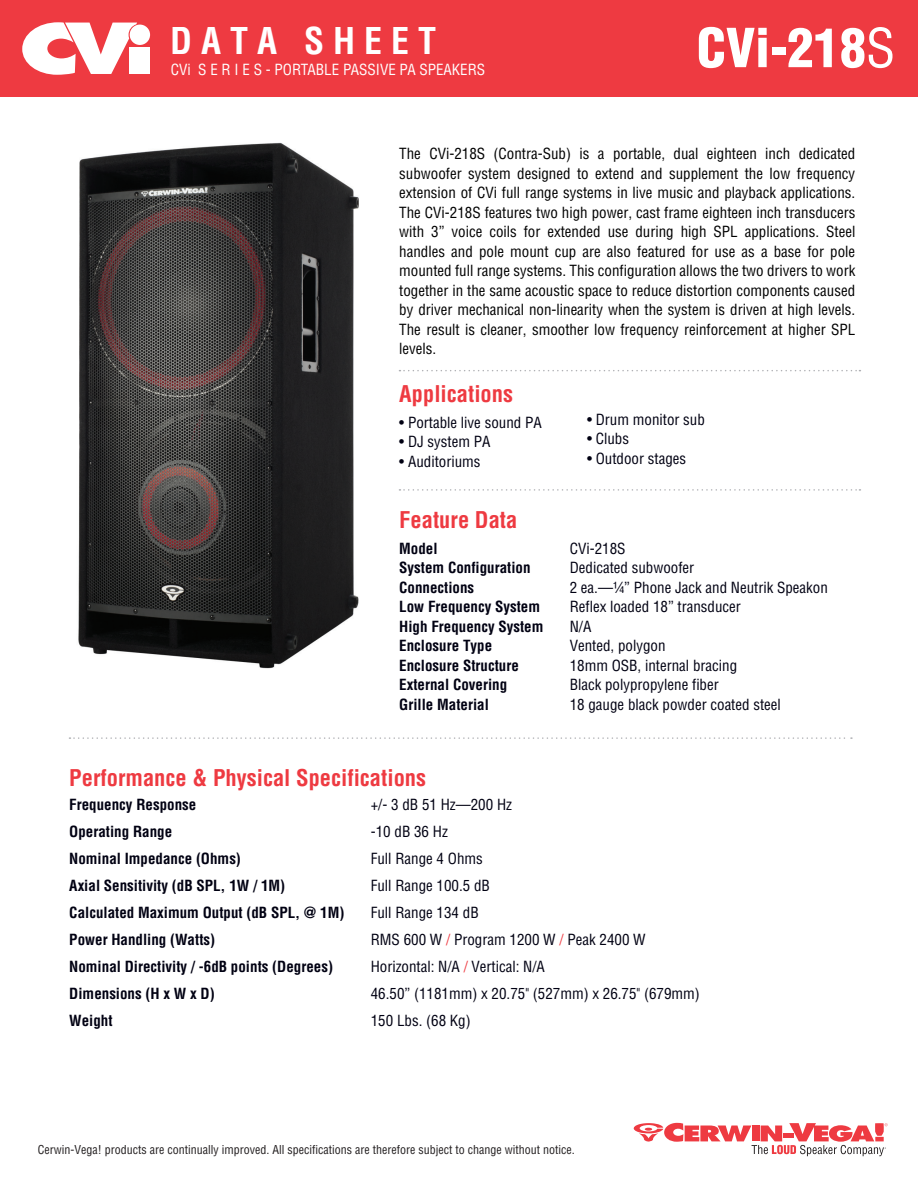
<style>
.page{position:relative;width:918px;height:1188px;background:#fff}
.page>*{position:absolute;margin:0;border:0;box-sizing:border-box;transform-origin:0 0}
.t1{font:900 condensed 52.5px "Helvetica";color:#fff}
.t2{font:700 condensed 36px "Helvetica";color:#fff}
.t3{font:700 condensed 22.5px "Helvetica";color:#ee3a41}
.t4{font:condensed 15px/19.5px "Helvetica";color:#000;text-align:justify}
.t5{font:condensed 15px/27px "Helvetica";color:#000012}
.t6{font:700 condensed 15px/19.5px "Helvetica";color:#000012}
.t7{font:condensed 15px "Helvetica";color:#fff}
.t8{font:condensed 12px "Helvetica";color:#231f20}
.s1{font-weight:400}
.s2{color:#ee3a41}
</style>
<div class="page">
<div style="left:0;top:0;width:918px;height:96px;background:#ee3a41"></div>
<div style="left:130px;top:47px;width:20px;height:27px;background:#fff"></div>
<svg style="left:22px;top:22px;width:115px;height:53px"></svg>
<div style="left:130px;top:25px;width:20px;height:20px;background:#fff;border-radius:50%"></div>
<svg style="left:633px;top:1123px;width:255px;height:33px"></svg>
<svg style="left:399px;top:370px;width:461px;height:1px"></svg>
<svg style="left:399px;top:489px;width:461px;height:2px"></svg>
<svg style="left:69px;top:737px;width:783px;height:2px"></svg>
<img style="left:78px;top:142px;width:281px;height:527px">
<h2 class="t2" style="left:170px;top:18px;width:268px">D A T A S H E E T</h2>
<h1 class="t1" style="left:697px;top:15px;width:200px">CVi-218<span class="s1">S</span></h1>
<p class="t7" style="left:171px;top:60px;width:316px">CVi S E R I E S - PORTABLE PASSIVE PA SPEAKERS</p>
<p class="t4" style="left:399px;top:144px;width:458px">The CVi-218S (Contra-Sub) is a portable, dual eighteen inch dedicated subwoofer system designed to extend and supplement the low frequency extension of CVi full range systems in live music and playback applications.<br>The CVi-218S features two high power, cast frame eighteen inch transducers with 3” voice coils for extended use during high SPL applications. Steel handles and pole mount cup are also featured for use as a base for pole mounted full range systems. This configuration allows the two drivers to work together in the same acoustic space to reduce distortion components caused by driver mechanical non-linearity when the system is driven at high levels.<br>The result is cleaner, smoother low frequency reinforcement at higher SPL levels.</p>
<h3 class="t3" style="left:399px;top:379px;width:115px">Applications</h3>
<p class="t5" style="left:399px;top:409px;width:144px">• Portable live sound PA</p>
<p class="t5" style="left:399px;top:428px;width:93px">• DJ system PA</p>
<p class="t5" style="left:399px;top:448px;width:83px">• Auditoriums</p>
<h3 class="t3" style="left:399px;top:506px;width:120px">Feature Data</h3>
<p class="t6" style="left:399px;top:539px;width:146px">Model<br>System Configuration<br>Connections<br>Low Frequency System<br>High Frequency System<br>Enclosure Type<br>Enclosure Structure<br>External Covering<br>Grille Material</p>
<h3 class="t3" style="left:69px;top:764px;width:358px">Performance &amp; Physical Specifications</h3>
<p class="t5" style="left:587px;top:406px;width:119px">• Drum monitor sub</p>
<p class="t5" style="left:587px;top:425px;width:44px">• Clubs</p>
<p class="t5" style="left:587px;top:445px;width:101px">• Outdoor stages</p>
<p class="t5" style="left:570px;top:538px;width:260px;line-height:19.5px">CVi-218S<br>Dedicated subwoofer<br>2 ea.—¼” Phone Jack and Neutrik Speakon<br>Reflex loaded 18” transducer<br>N/A<br>Vented, polygon<br>18mm OSB, internal bracing<br>Black polypropylene fiber<br>18 gauge black powder coated steel</p>
<p class="t6" style="left:69px;top:791px;width:277px;line-height:27px">Frequency Response<br>Operating Range<br>Nominal Impedance (Ohms)<br>Axial Sensitivity (dB SPL, 1W / 1M)<br>Calculated Maximum Output (dB SPL, @ 1M)<br>Power Handling (Watts)<br>Nominal Directivity / -6dB points (Degrees)<br>Dimensions (H x W x D)<br>Weight</p>
<p class="t5" style="left:371px;top:791px;width:331px">+/- 3 dB 51 Hz—200 Hz<br>-10 dB 36 Hz<br>Full Range 4 Ohms<br>Full Range 100.5 dB<br>Full Range 134 dB<br>RMS 600 W <span class="s2">/</span> Program 1200 W <span class="s2">/</span> Peak 2400 W<br>Horizontal: N/A <span class="s2">/</span> Vertical: N/A<br>46.50” (1181mm) x 20.75" (527mm) x 26.75" (679mm)<br>150 Lbs. (68 Kg)</p>
<p class="t8" style="left:38px;top:1142px;width:538px">Cerwin-Vega! products are continually improved. All specifications are therefore subject to change without notice.</p>
</div>
